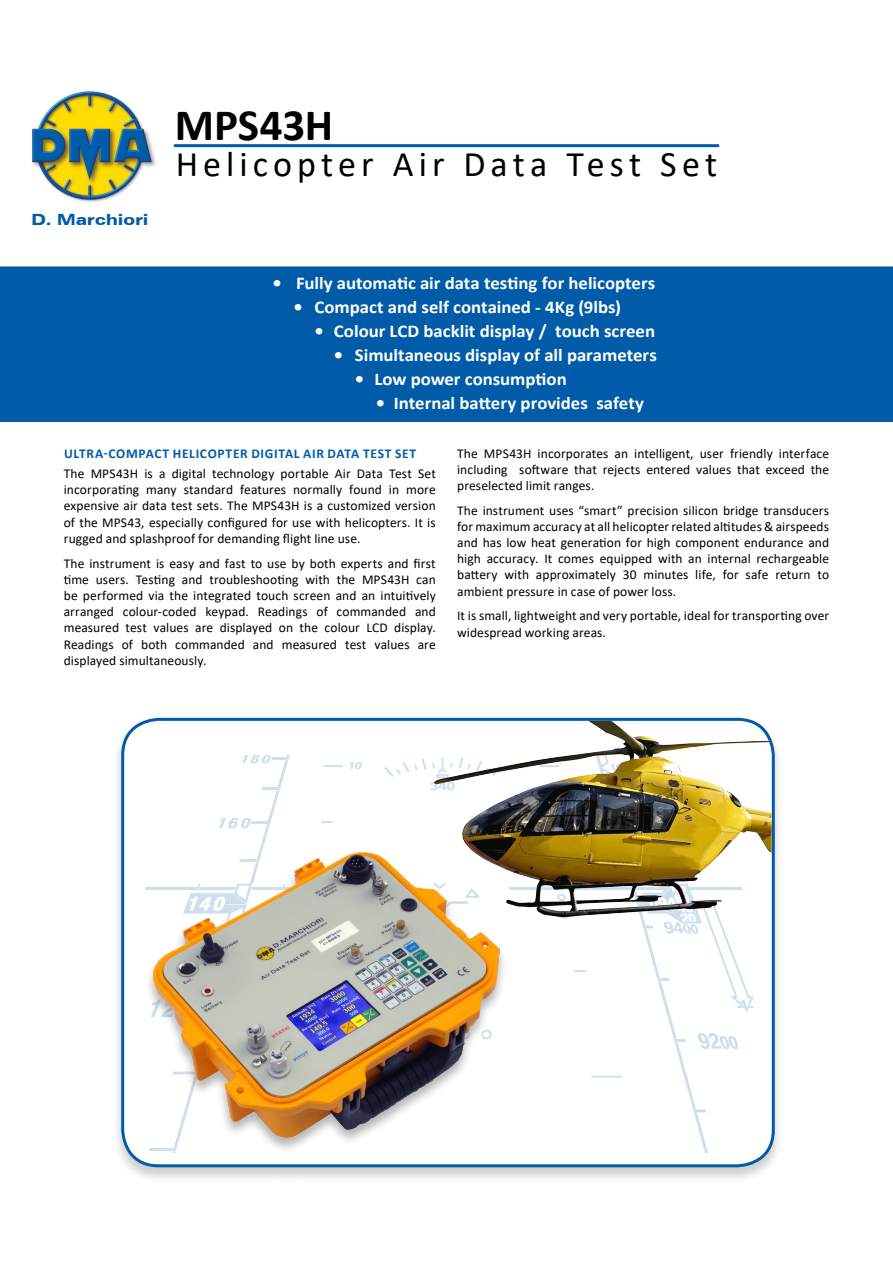
<style>
.page{position:relative;width:893px;height:1263px;background:#fff}
.page>*{position:absolute;margin:0;border:0;box-sizing:border-box;transform-origin:0 0}
.t1{font:700 45px "Calibri";color:#000}
.t2{font:36px "Calibri";letter-spacing:.14em;color:#000}
.t3{font:700 18px "Calibri";color:#fff;scale:1.04 1}
.t4{font:900 expanded 15.45px "Zurich BT";letter-spacing:.02em;color:#005ba8}
.t5{font:13.5px/16.2px "Calibri";letter-spacing:.005em;color:#000;text-align:justify}
.t6{font:700 13.5px "Calibri";letter-spacing:.05em;color:#005ba8}
</style>
<div class="page">
<div style="left:0;top:266px;width:893px;height:156px;background:#005ba8"></div>
<hr style="left:175px;top:144px;width:543px;height:3px;background:#005ba8">
<img style="left:32px;top:91px;width:124px;height:111px">
<div style="left:112px;top:716px;width:672px;height:468px;background:#000;opacity:.2"></div>
<div style="left:123px;top:719px;width:650px;height:447px;background:#fff;border-radius:36px"></div>
<div style="left:121px;top:718px;width:654px;height:449px;border:3px solid #005ba8;border-radius:36px"></div>
<img style="left:690px;top:1098px;width:18px;height:54px">
<img style="left:591px;top:1075px;width:31px;height:3px">
<img style="left:335px;top:762px;width:27px;height:7px">
<img style="left:242px;top:754px;width:48px;height:14px">
<img style="left:384px;top:759px;width:43px;height:18px">
<img style="left:219px;top:768px;width:67px;height:79px">
<img style="left:655px;top:972px;width:89px;height:10px">
<img style="left:659px;top:984px;width:95px;height:114px">
<img style="left:641px;top:920px;width:99px;height:52px">
<img style="left:429px;top:721px;width:343px;height:199px">
<div style="left:144px;top:851px;width:365px;height:303px;background:#000;opacity:.3"></div>
<img style="left:153px;top:853px;width:347px;height:284px">
<h1 class="t1" style="left:175px;top:93px;width:160px">MPS43H</h1>
<p class="t4" style="left:32px;top:211px;width:118px">D. Marchiori</p>
<h2 class="t2" style="left:176px;top:139px;width:543px">Helicopter Air Data Test Set</h2>
<h3 class="t3" style="left:272px;top:270px;width:370px">• Fully automatic air data testing for helicopters</h3>
<h3 class="t3" style="left:293px;top:294px;width:316px">• Compact and self contained - 4Kg (9lbs)</h3>
<h3 class="t3" style="left:314px;top:318px;width:329px">• Colour LCD backlit display / touch screen</h3>
<h3 class="t3" style="left:334px;top:342px;width:312px">• Simultaneous display of all parameters</h3>
<h3 class="t3" style="left:355px;top:366px;width:205px">• Low power consumption</h3>
<h3 class="t3" style="left:376px;top:390px;width:259px">• Internal battery provides safety</h3>
<p class="t6" style="left:64px;top:443px;width:354px">ULTRA-COMPACT HELICOPTER DIGITAL AIR DATA TEST SET</p>
<p class="t5" style="left:64px;top:465px;width:374px">The MPS43H is a digital technology portable Air Data Test Set incorporating many standard features normally found in more expensive air data test sets. The MPS43H is a customized version of the MPS43, especially configured for use with helicopters. It is rugged and splashproof for demanding flight line use.</p>
<p class="t5" style="left:64px;top:555px;width:374px">The instrument is easy and fast to use by both experts and first time users. Testing and troubleshooting with the MPS43H can be performed via the integrated touch screen and an intuitively arranged colour-coded keypad. Readings of commanded and measured test values are displayed on the colour LCD display.<br>Readings of both commanded and measured test values are displayed simultaneously.</p>
<p class="t5" style="left:457px;top:445px;width:374px">The MPS43H incorporates an intelligent, user friendly interface including software that rejects entered values that exceed the preselected limit ranges.</p>
<p class="t5" style="left:457px;top:502px;width:374px">The instrument uses “smart” precision silicon bridge transducers for maximum accuracy at all helicopter related altitudes &amp; airspeeds and has low heat generation for high component endurance and high accuracy. It comes equipped with an internal rechargeable battery with approximately 30 minutes life, for safe return to ambient pressure in case of power loss.</p>
<p class="t5" style="left:457px;top:607px;width:374px">It is small, lightweight and very portable, ideal for transporting over widespread working areas.</p>
</div>
